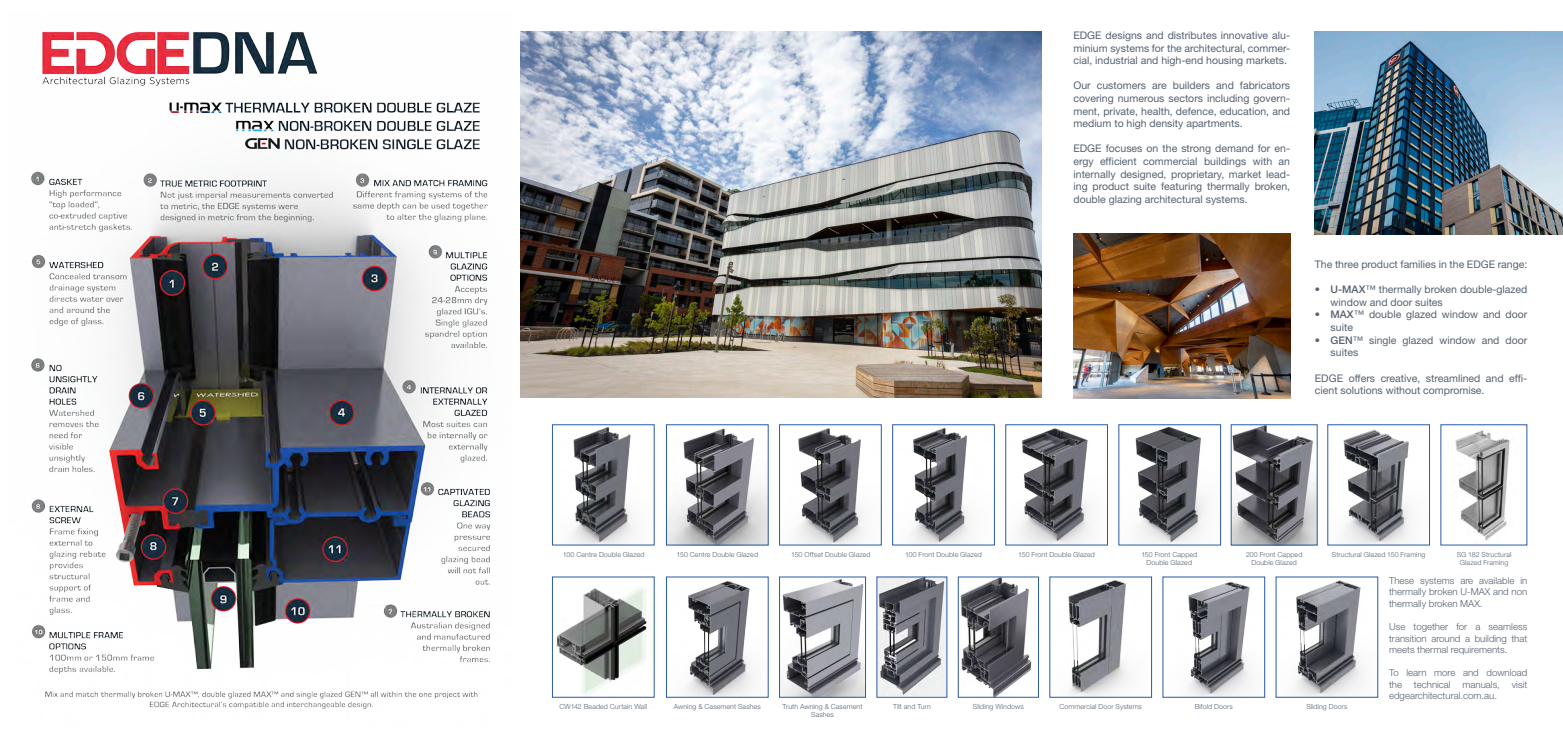
<style>
.page{position:relative;width:1563px;height:737px;background:#fff}
.page>*{position:absolute;margin:0;border:0;box-sizing:border-box;transform-origin:0 0}
.t1{font:10.5px/12.6px "Helvetica Neue LT Std";color:#556272}
.t2{font:300 9.62px/11.5px "Helvetica Neue LT Std";color:#556272;text-align:justify}
.t3{font:300 7px "Helvetica Neue LT Std";letter-spacing:.015em;color:#556272}
.s1{font-weight:500}
</style>
<div class="page">
<img style="left:31px;top:31px;width:460px;height:678px">
<img style="left:668px;top:428px;width:98px;height:115px">
<div style="left:666px;top:424px;width:102px;height:121px;border:1px solid #285aa8"></div>
<img style="left:797px;top:428px;width:67px;height:115px">
<div style="left:779px;top:424px;width:103px;height:121px;border:1px solid #285aa8"></div>
<img style="left:912px;top:427px;width:58px;height:116px">
<div style="left:892px;top:424px;width:103px;height:121px;border:1px solid #285aa8"></div>
<img style="left:687px;top:580px;width:66px;height:115px">
<img style="left:781px;top:579px;width:83px;height:116px">
<div style="left:779px;top:576px;width:87px;height:121px;border:1px solid #285aa8"></div>
<img style="left:1020px;top:428px;width:70px;height:115px">
<div style="left:1005px;top:424px;width:103px;height:121px;border:1px solid #285aa8"></div>
<img style="left:878px;top:578px;width:67px;height:117px">
<img style="left:1135px;top:426px;width:71px;height:117px">
<div style="left:1118px;top:424px;width:103px;height:121px;border:1px solid #285aa8"></div>
<img style="left:1232px;top:426px;width:83px;height:117px">
<img style="left:1343px;top:429px;width:68px;height:114px">
<div style="left:1327px;top:424px;width:103px;height:121px;border:1px solid #285aa8"></div>
<img style="left:1455px;top:430px;width:55px;height:111px">
<img style="left:960px;top:578px;width:72px;height:117px">
<div style="left:958px;top:576px;width:81px;height:121px;border:1px solid #285aa8"></div>
<img style="left:1068px;top:580px;width:60px;height:115px">
<img style="left:1188px;top:581px;width:62px;height:114px">
<img style="left:1295px;top:580px;width:67px;height:115px">
<img style="left:572px;top:427px;width:62px;height:116px">
<div style="left:552px;top:424px;width:102px;height:121px;border:1px solid #285aa8"></div>
<img style="left:556px;top:588px;width:91px;height:106px">
<img style="left:521px;top:32px;width:521px;height:366px">
<img style="left:1073px;top:234px;width:217px;height:164px">
<img style="left:1315px;top:32px;width:248px;height:202px">
<p class="t1" style="left:1073px;top:29px;width:218px;text-align:justify">EDGE designs and distributes innovative alu&shy;minium systems for the architectural, commer&shy;cial, industrial and high-end housing markets.</p>
<p class="t1" style="left:1073px;top:79px;width:218px;text-align:justify">Our customers are builders and fabricators covering numerous sectors including govern&shy;ment, private, health, defence, education, and medium to high density apartments.</p>
<p class="t1" style="left:1073px;top:142px;width:218px;text-align:justify">EDGE focuses on the strong demand for en&shy;ergy efficient commercial buildings with an internally designed, proprietary, market lead&shy;ing product suite featuring thermally broken, double glazing architectural systems.</p>
<p class="t1" style="left:1315px;top:258px;width:214px">The three product families in the EDGE range:</p>
<p class="t1" style="left:1330px;top:283px;width:198px;text-indent:-16px"><span class="s1">• U-MAX</span>™ thermally broken double-glazed window and door suites</p>
<p class="t1" style="left:1330px;top:308px;width:198px;text-indent:-16px"><span class="s1">• MAX</span>™ double glazed window and door suite</p>
<p class="t1" style="left:1330px;top:333px;width:198px;text-indent:-16px"><span class="s1">• GEN</span>™ single glazed window and door suites</p>
<p class="t1" style="left:1315px;top:371px;width:214px">EDGE offers creative, streamlined and effi&shy;cient solutions without compromise.</p>
<p class="t3" style="left:563px;top:550px;width:83px">100 Centre Double Glazed</p>
<p class="t3" style="left:676px;top:550px;width:83px">150 Centre Double Glazed</p>
<p class="t3" style="left:791px;top:550px;width:81px">150 Offset Double Glazed</p>
<p class="t3" style="left:905px;top:550px;width:78px">100 Front Double Glazed</p>
<p class="t3" style="left:1018px;top:550px;width:78px">150 Front Double Glazed</p>
<p class="t3" style="left:1141px;top:550px;width:57px">150 Front Capped</p>
<p class="t3" style="left:1146px;top:558px;width:47px">Double Glazed</p>
<p class="t3" style="left:1246px;top:550px;width:58px">200 Front Capped</p>
<p class="t3" style="left:1251px;top:558px;width:47px">Double Glazed</p>
<p class="t3" style="left:1332px;top:550px;width:95px">Structural Glazed 150 Framing</p>
<p class="t3" style="left:1456px;top:550px;width:56px">SG 182 Structural</p>
<p class="t3" style="left:1460px;top:558px;width:50px">Glazed Framing</p>
<p class="t2" style="left:1389px;top:574px;width:140px">These systems are available in thermally broken U-MAX and non thermally broken MAX.</p>
<p class="t2" style="left:1389px;top:620px;width:140px">Use together for a seamless transition around a building that meets thermal requirements.</p>
<p class="t2" style="left:1389px;top:667px;width:140px">To learn more and download the technical manuals, visit edgearchitectural.com.au.</p>
<p class="t3" style="left:559px;top:702px;width:89px">CW142 Beaded Curtain Wall</p>
<p class="t3" style="left:674px;top:702px;width:89px">Awning &amp; Casement Sashes</p>
<p class="t3" style="left:782px;top:702px;width:81px">Truth Awning &amp; Casement</p>
<p class="t3" style="left:811px;top:710px;width:24px">Sashes</p>
<p class="t3" style="left:893px;top:702px;width:39px">Tilt and Turn</p>
<p class="t3" style="left:973px;top:702px;width:52px">Sliding Windows</p>
<p class="t3" style="left:1059px;top:702px;width:84px">Commercial Door Systems</p>
<p class="t3" style="left:1194px;top:702px;width:39px">Bifold Doors</p>
<p class="t3" style="left:1306px;top:702px;width:43px">Sliding Doors</p>
</div>
